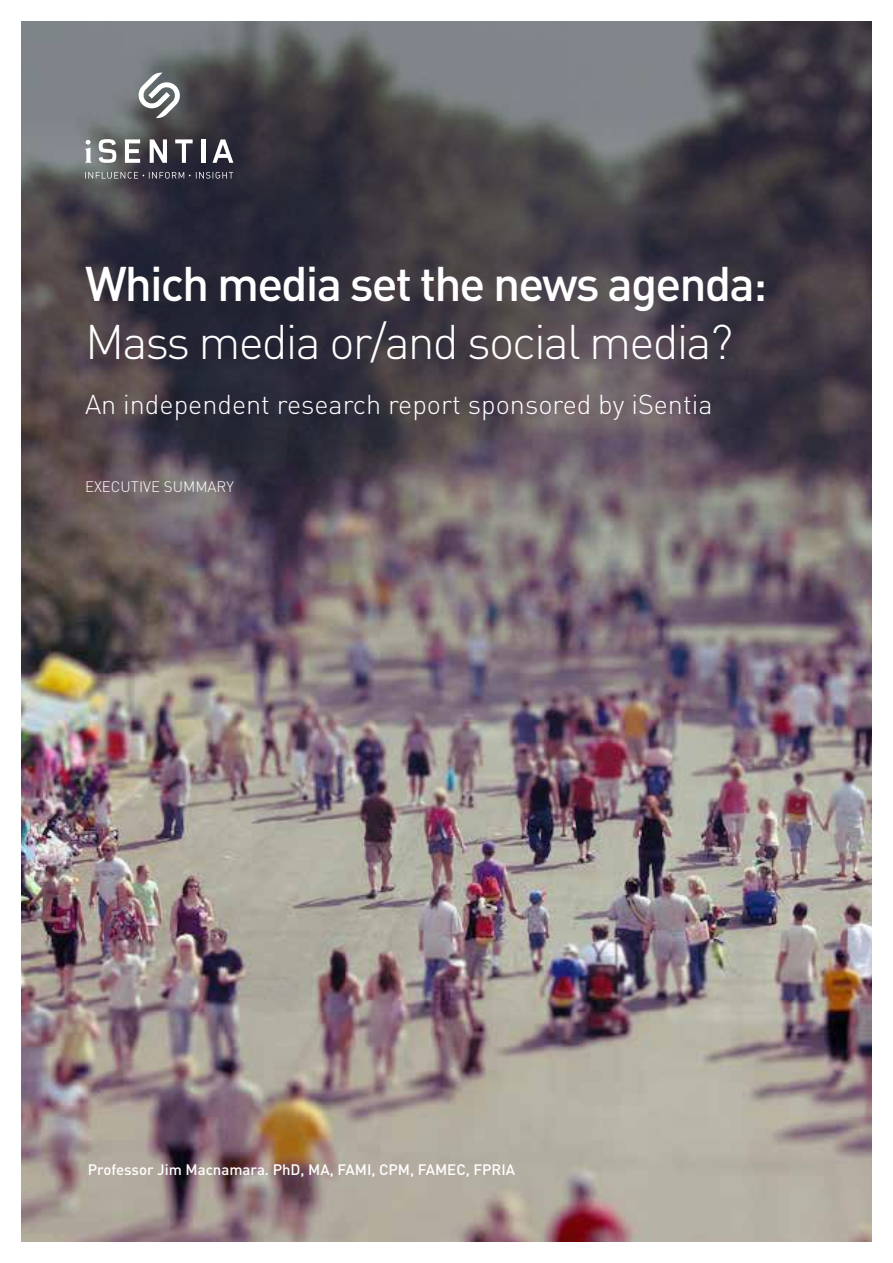
<style>
.page{position:relative;width:893px;height:1263px;background:#fff}
.page>*{position:absolute;margin:0;border:0;box-sizing:border-box;transform-origin:0 0}
.t1{font:500 48px "DIN";letter-spacing:-.04em;color:#fff}
.t2{font:300 48px "DIN";letter-spacing:-.04em;color:#fff}
.t3{font:300 27px "DIN";color:#fff}
.t4{font:500 15px "DIN";color:#fff}
.t5{font:300 15px "DIN";color:#fff}
</style>
<div class="page">
<img style="left:21px;top:916px;width:851px;height:326px">
<img style="left:21px;top:21px;width:851px;height:895px">
<svg style="left:85px;top:172px;width:148px;height:7px"></svg>
<svg style="left:137px;top:72px;width:44px;height:46px"></svg>
<svg style="left:85px;top:140px;width:7px;height:23px"></svg>
<svg style="left:125px;top:139px;width:15px;height:24px"></svg>
<svg style="left:212px;top:139px;width:21px;height:24px"></svg>
<svg style="left:150px;top:139px;width:17px;height:24px"></svg>
<hr style="left:202px;top:139px;width:4px;height:24px;background:#fff">
<svg style="left:175px;top:139px;width:18px;height:24px"></svg>
<svg style="left:99px;top:139px;width:17px;height:24px"></svg>
<h1 class="t1" style="left:85px;top:253px;width:684px">Which media set the news agenda:</h1>
<h1 class="t2" style="left:85px;top:312px;width:650px">Mass media or/and social media?</h1>
<h2 class="t3" style="left:85px;top:387px;width:629px">An independent research report sponsored by iSentia</h2>
<p class="t5" style="left:85px;top:477px;width:150px">EXECUTIVE SUMMARY</p>
<p class="t4" style="left:88px;top:1160px;width:429px">Professor Jim Macnamara. PhD, MA, FAMI, CPM, FAMEC, FPRIA</p>
</div>
